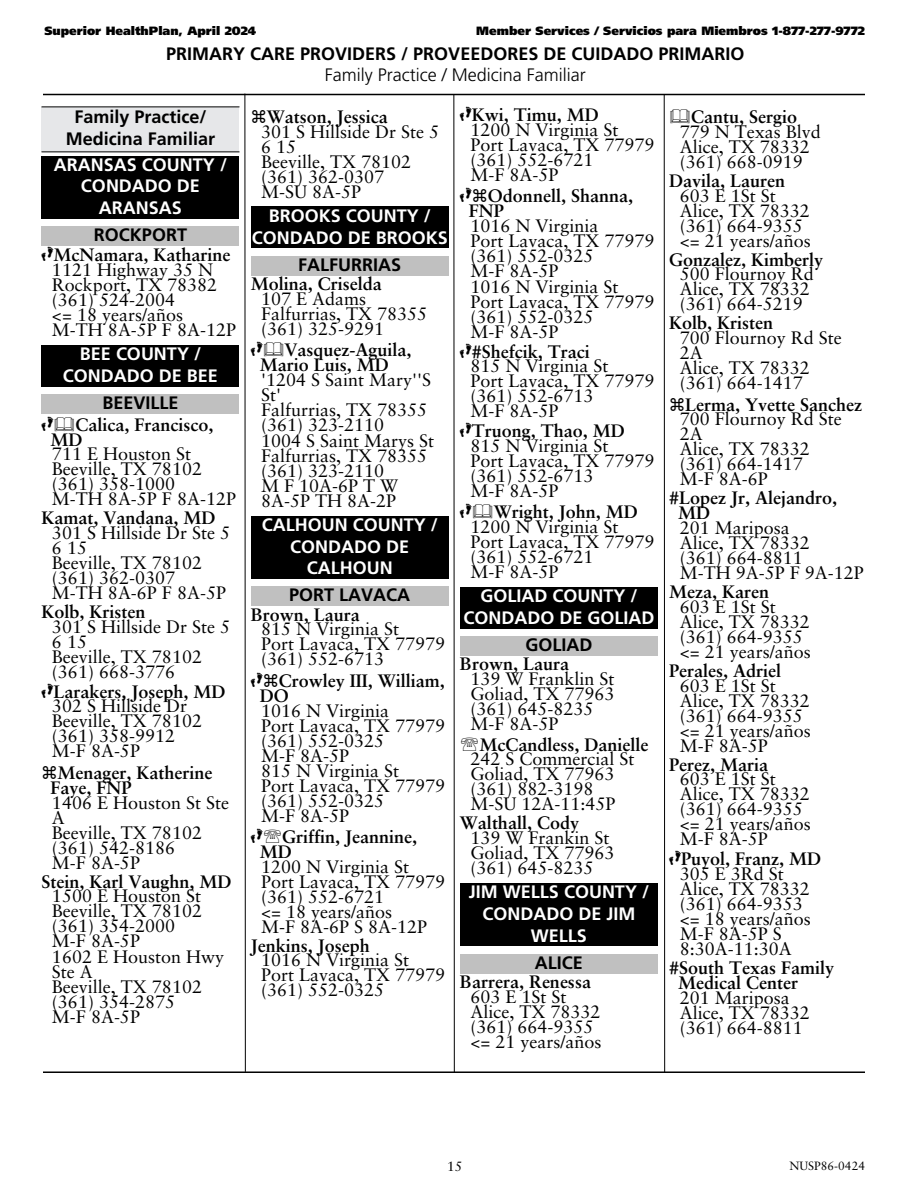
<style>
.page{position:relative;width:918px;height:1188px;background:#fff}
.page>*{position:absolute;margin:0;border:0;box-sizing:border-box;transform-origin:0 0}
.t1{font:18px/15px "Sabon LT Std";color:#000}
.t2{font:700 18px/15px "Sabon LT Std";color:#000}
.t3{font:700 18px/21.6px "Frutiger LT Std";color:#fff;text-align:center}
.t4{font:700 18px/21.6px "Frutiger LT Std";color:#000;text-align:center}
.t5{font:300 18px "Frutiger LT Std";color:#000}
.t6{font:13.5px "Sabon LT Std";color:#000}
.t7{font:900 12px "Frutiger LT Std";color:#000}
.t8{font:12px "Sabon LT Std";color:#000}
.s1{font-family:"Feet";font-weight:700}
.s2{font-weight:700}
.s3{font-family:"Feet"}
</style>
<div class="page">
<div style="left:41px;top:107px;width:198px;height:45px;background:#e6e7e9"></div>
<hr style="left:41px;top:106px;width:198px;height:1px;background:#000">
<hr style="left:41px;top:151px;width:198px;height:1px;background:#000">
<div style="left:41px;top:156px;width:198px;height:62px;background:#000"></div>
<div style="left:41px;top:226px;width:198px;height:20px;background:#c0c0c0"></div>
<div style="left:41px;top:345px;width:198px;height:41px;background:#000"></div>
<div style="left:41px;top:394px;width:198px;height:19px;background:#c0c0c0"></div>
<div style="left:251px;top:207px;width:198px;height:41px;background:#000"></div>
<div style="left:251px;top:256px;width:198px;height:19px;background:#c0c0c0"></div>
<div style="left:251px;top:516px;width:198px;height:63px;background:#000"></div>
<div style="left:251px;top:587px;width:198px;height:19px;background:#c0c0c0"></div>
<div style="left:460px;top:587px;width:198px;height:41px;background:#000"></div>
<div style="left:460px;top:636px;width:198px;height:20px;background:#c0c0c0"></div>
<div style="left:460px;top:883px;width:198px;height:63px;background:#000"></div>
<div style="left:460px;top:954px;width:198px;height:19px;background:#c0c0c0"></div>
<hr style="left:43px;top:94px;width:822px;height:1px;background:#000">
<hr style="left:43px;top:1071px;width:822px;height:2px;background:#000">
<svg style="left:244px;top:93px;width:2px;height:979px;background:#7e7e7e"></svg>
<svg style="left:453px;top:95px;width:2px;height:977px;background:#7e7e7e"></svg>
<svg style="left:663px;top:93px;width:27px;height:979px"></svg>
<p class="t7" style="left:44px;top:27px;width:213px">Superior HealthPlan, April 2024</p>
<p class="t7" style="left:476px;top:27px;width:390px">Member Services / Servicios para Miembros 1-877-277-9772</p>
<p class="t4" style="left:166px;top:45px;width:580px">PRIMARY CARE PROVIDERS / PROVEEDORES DE CUIDADO PRIMARIO</p>
<p class="t5" style="left:325px;top:68px;width:262px">Family Practice / Medicina Familiar</p>
<p class="t4" style="left:66px;top:108px;width:151px">Family Practice/<br>Medicina Familiar</p>
<p class="t3" style="left:54px;top:156px;width:175px">ARANSAS COUNTY /<br>CONDADO DE<br>ARANSAS</p>
<p class="t4" style="left:94px;top:226px;width:95px">ROCKPORT</p>
<p class="t1" style="left:52px;top:249px;width:186px;text-indent:-10px"><span class="s1">F</span><span class="s2">McNamara, Katharine<br></span>1121 Highway 35 N<br>Rockport, TX 78382 (361) 524-2004<br>&lt;= 18 years/años<br>M-TH 8A-5P F 8A-12P</p>
<p class="t3" style="left:63px;top:345px;width:157px">BEE COUNTY /<br>CONDADO DE BEE</p>
<p class="t4" style="left:102px;top:394px;width:78px">BEEVILLE</p>
<p class="t2" style="left:50px;top:419px;width:164px;text-indent:-9px"><span class="s3">F</span> Calica, Francisco,<br>MD</p>
<p class="t1" style="left:52px;top:448px;width:186px">711 E Houston St<br>Beeville, TX 78102 (361) 358-1000<br>M-TH 8A-5P F 8A-12P</p>
<p class="t2" style="left:41px;top:512px;width:176px">Kamat, Vandana, MD</p>
<p class="t1" style="left:52px;top:527px;width:180px">301 S Hillside Dr Ste 5<br>6 15<br>Beeville, TX 78102 (361) 362-0307<br>M-TH 8A-6P F 8A-5P</p>
<p class="t2" style="left:41px;top:606px;width:106px">Kolb, Kristen</p>
<p class="t1" style="left:52px;top:621px;width:180px">301 S Hillside Dr Ste 5<br>6 15<br>Beeville, TX 78102 (361) 668-3776</p>
<p class="t1" style="left:52px;top:686px;width:175px;text-indent:-10px"><span class="s1">F</span><span class="s2">Larakers, Joseph, MD<br></span>302 S Hillside Dr<br>Beeville, TX 78102 (361) 358-9912<br>M-F 8A-5P</p>
<p class="t2" style="left:50px;top:767px;width:164px;text-indent:7px">Menager, Katherine<br>Faye, FNP</p>
<p class="t1" style="left:52px;top:797px;width:179px">1406 E Houston St Ste<br>A<br>Beeville, TX 78102 (361) 542-8186<br>M-F 8A-5P</p>
<p class="t2" style="left:41px;top:876px;width:192px">Stein, Karl Vaughn, MD</p>
<p class="t1" style="left:52px;top:890px;width:174px">1500 E Houston St<br>Beeville, TX 78102 (361) 354-2000<br>M-F 8A-5P<br>1602 E Houston Hwy<br>Ste A<br>Beeville, TX 78102 (361) 354-2875<br>M-F 8A-5P</p>
<p class="t2" style="left:267px;top:111px;width:123px">Watson, Jessica</p>
<p class="t1" style="left:261px;top:126px;width:180px">301 S Hillside Dr Ste 5<br>6 15<br>Beeville, TX 78102 (361) 362-0307<br>M-SU 8A-5P</p>
<p class="t3" style="left:252px;top:207px;width:198px">BROOKS COUNTY /<br>CONDADO DE BROOKS</p>
<p class="t4" style="left:298px;top:256px;width:104px">FALFURRIAS</p>
<p class="t2" style="left:251px;top:278px;width:133px">Molina, Criselda</p>
<p class="t1" style="left:261px;top:293px;width:168px">107 E Adams<br>Falfurrias, TX 78355 (361) 325-9291</p>
<p class="t2" style="left:260px;top:344px;width:153px;text-indent:-9px"><span class="s3">F</span> Vasquez-Aguila,<br>Mario Luis, MD</p>
<p class="t1" style="left:261px;top:374px;width:175px">'1204 S Saint Mary''S<br>St'<br>Falfurrias, TX 78355 (361) 323-2110<br>1004 S Saint Marys St<br>Falfurrias, TX 78355 (361) 323-2110<br>M F 10A-6P T W<br>8A-5P TH 8A-2P</p>
<p class="t3" style="left:262px;top:516px;width:178px">CALHOUN COUNTY /<br>CONDADO DE<br>CALHOUN</p>
<p class="t4" style="left:289px;top:586px;width:123px">PORT LAVACA</p>
<p class="t2" style="left:251px;top:609px;width:111px">Brown, Laura</p>
<p class="t1" style="left:261px;top:623px;width:186px">815 N Virginia St<br>Port Lavaca, TX 77979 (361) 552-6713</p>
<p class="t2" style="left:260px;top:675px;width:187px;text-indent:-9px"><span class="s3">F</span> Crowley III, William,<br>DO</p>
<p class="t1" style="left:261px;top:705px;width:186px">1016 N Virginia<br>Port Lavaca, TX 77979 (361) 552-0325<br>M-F 8A-5P<br>815 N Virginia St<br>Port Lavaca, TX 77979 (361) 552-0325<br>M-F 8A-5P</p>
<p class="t2" style="left:260px;top:831px;width:159px;text-indent:-9px"><span class="s3">F</span> Griffin, Jeannine,<br>MD</p>
<p class="t1" style="left:261px;top:861px;width:186px">1200 N Virginia St<br>Port Lavaca, TX 77979 (361) 552-6721<br>&lt;= 18 years/años<br>M-F 8A-6P S 8A-12P</p>
<p class="t2" style="left:251px;top:940px;width:121px">Jenkins, Joseph</p>
<p class="t1" style="left:261px;top:954px;width:186px">1016 N Virginia St<br>Port Lavaca, TX 77979 (361) 552-0325</p>
<p class="t1" style="left:470px;top:109px;width:186px;text-indent:-10px"><span class="s1">F</span><span class="s2">Kwi, Timu, MD<br></span>1200 N Virginia St<br>Port Lavaca, TX 77979 (361) 552-6721<br>M-F 8A-5P</p>
<p class="t2" style="left:469px;top:191px;width:166px;text-indent:-9px"><span class="s3">F</span> Odonnell, Shanna,<br>FNP</p>
<p class="t1" style="left:470px;top:220px;width:186px">1016 N Virginia<br>Port Lavaca, TX 77979 (361) 552-0325<br>M-F 8A-5P<br>1016 N Virginia St<br>Port Lavaca, TX 77979 (361) 552-0325<br>M-F 8A-5P</p>
<p class="t1" style="left:470px;top:346px;width:186px;text-indent:-10px"><span class="s1">F</span><span class="s2">#Shefcik, Traci<br></span>815 N Virginia St<br>Port Lavaca, TX 77979 (361) 552-6713<br>M-F 8A-5P</p>
<p class="t1" style="left:470px;top:425px;width:186px;text-indent:-10px"><span class="s1">F</span><span class="s2">Truong, Thao, MD<br></span>815 N Virginia St<br>Port Lavaca, TX 77979 (361) 552-6713<br>M-F 8A-5P</p>
<p class="t1" style="left:470px;top:506px;width:186px;text-indent:-10px"><span class="s1">F</span> <span class="s2">Wright, John, MD<br></span>1200 N Virginia St<br>Port Lavaca, TX 77979 (361) 552-6721<br>M-F 8A-5P</p>
<p class="t3" style="left:463px;top:587px;width:192px">GOLIAD COUNTY /<br>CONDADO DE GOLIAD</p>
<p class="t4" style="left:526px;top:636px;width:68px">GOLIAD</p>
<p class="t2" style="left:460px;top:658px;width:111px">Brown, Laura</p>
<p class="t1" style="left:470px;top:673px;width:146px">139 W Franklin St<br>Goliad, TX 77963 (361) 645-8235<br>M-F 8A-5P</p>
<p class="t2" style="left:480px;top:739px;width:171px">McCandless, Danielle</p>
<p class="t1" style="left:470px;top:753px;width:165px">242 S Commercial St<br>Goliad, TX 77963 (361) 882-3198<br>M-SU 12A-11:45P</p>
<p class="t2" style="left:460px;top:817px;width:121px">Walthall, Cody</p>
<p class="t1" style="left:470px;top:832px;width:146px">139 W Frankin St<br>Goliad, TX 77963 (361) 645-8235</p>
<p class="t3" style="left:469px;top:883px;width:182px">JIM WELLS COUNTY /<br>CONDADO DE JIM<br>WELLS</p>
<p class="t4" style="left:535px;top:954px;width:50px">ALICE</p>
<p class="t2" style="left:460px;top:976px;width:133px">Barrera, Renessa</p>
<p class="t1" style="left:470px;top:991px;width:133px">603 E 1St St<br>Alice, TX 78332 (361) 664-9355 &lt;= 21 years/años</p>
<p class="t2" style="left:691px;top:111px;width:108px">Cantu, Sergio</p>
<p class="t1" style="left:680px;top:126px;width:143px">779 N Texas Blvd<br>Alice, TX 78332 (361) 668-0919</p>
<p class="t2" style="left:669px;top:175px;width:118px">Davila, Lauren</p>
<p class="t1" style="left:680px;top:190px;width:133px">603 E 1St St<br>Alice, TX 78332 (361) 664-9355 &lt;= 21 years/años</p>
<p class="t2" style="left:669px;top:254px;width:156px">Gonzalez, Kimberly</p>
<p class="t1" style="left:680px;top:268px;width:136px">500 Flournoy Rd<br>Alice, TX 78332 (361) 664-5219</p>
<p class="t2" style="left:669px;top:317px;width:106px">Kolb, Kristen</p>
<p class="t1" style="left:680px;top:332px;width:164px">700 Flournoy Rd Ste<br>2A<br>Alice, TX 78332 (361) 664-1417</p>
<p class="t2" style="left:685px;top:399px;width:178px">Lerma, Yvette Sanchez</p>
<p class="t1" style="left:680px;top:413px;width:164px">700 Flournoy Rd Ste<br>2A<br>Alice, TX 78332 (361) 664-1417<br>M-F 8A-6P</p>
<p class="t2" style="left:678px;top:492px;width:161px;text-indent:-9px">#Lopez Jr, Alejandro,<br>MD</p>
<p class="t1" style="left:680px;top:522px;width:186px">201 Mariposa<br>Alice, TX 78332<br>(361) 664-8811<br>M-TH 9A-5P F 9A-12P</p>
<p class="t2" style="left:669px;top:586px;width:101px">Meza, Karen</p>
<p class="t1" style="left:680px;top:601px;width:133px">603 E 1St St<br>Alice, TX 78332 (361) 664-9355 &lt;= 21 years/años</p>
<p class="t2" style="left:669px;top:665px;width:114px">Perales, Adriel</p>
<p class="t1" style="left:680px;top:680px;width:133px">603 E 1St St<br>Alice, TX 78332 (361) 664-9355 &lt;= 21 years/años<br>M-F 8A-5P</p>
<p class="t2" style="left:669px;top:759px;width:100px">Perez, Maria</p>
<p class="t1" style="left:680px;top:773px;width:133px">603 E 1St St<br>Alice, TX 78332 (361) 664-9355 &lt;= 21 years/años<br>M-F 8A-5P</p>
<p class="t1" style="left:680px;top:853px;width:143px;text-indent:-10px"><span class="s1">F</span><span class="s2">Puyol, Franz, MD<br></span>305 E 3Rd St<br>Alice, TX 78332 (361) 664-9353 &lt;= 18 years/años<br>M-F 8A-5P S<br>8:30A-11:30A</p>
<p class="t2" style="left:678px;top:962px;width:158px;text-indent:-9px">#South Texas Family<br>Medical Center</p>
<p class="t1" style="left:680px;top:992px;width:132px">201 Mariposa<br>Alice, TX 78332 (361) 664-8811</p>
<p class="t6" style="left:447px;top:1162px;width:17px">15</p>
<p class="t8" style="left:790px;top:1161px;width:77px">NUSP86-0424</p>
</div>
